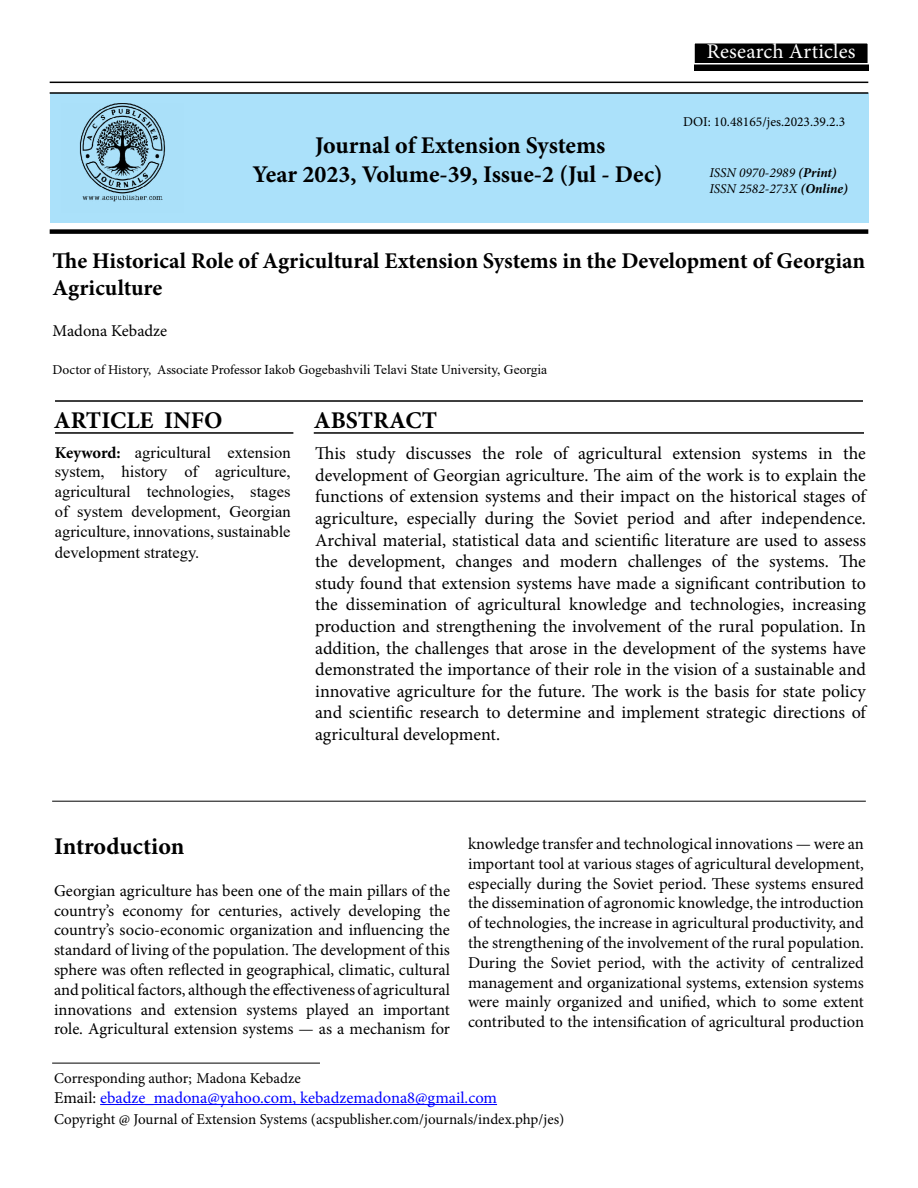
<style>
.page{position:relative;width:918px;height:1188px;background:#fff}
.page>*{position:absolute;margin:0;border:0;box-sizing:border-box;transform-origin:0 0}
.t1{font:700 24px/28.8px "Minion Pro";color:#000;text-align:center}
.t2{font:700 22.5px/27px "Minion Pro";color:#000}
.t3{font:21px "Minion Pro";letter-spacing:.01em;color:#fff}
.t4{font:18px/21.6px "Minion Pro";color:#000;text-align:justify}
.t5{font:16.5px/19.8px "Minion Pro";color:#000;text-align:justify}
.t6{font:16.5px/19.8px "Times New Roman";color:#000;text-align:justify}
.t7{font:16.5px "Minion Pro";color:#00f}
.t8{font:15px "Minion Pro";letter-spacing:-.005em;color:#000}
.t9{font:13.5px "Times New Roman";color:#000}
.t10{font:italic 13.5px/16.2px "Minion Pro";color:#000}
.t11{font:13.5px "Minion Pro";color:#000}
.s1{font-weight:700}
.s2{font-family:"Minion Pro"}
.s3{font-family:"Minion Pro";font-weight:700}
.s4{color:#000}
</style>
<div class="page">
<div style="left:50px;top:93px;width:818px;height:130px;background:#abe1fa"></div>
<div style="left:694px;top:43px;width:174px;height:27px;background:#000"></div>
<div style="left:693px;top:42px;width:176px;height:23px;border:2px solid #fff"></div>
<hr style="left:50px;top:92px;width:818px;height:2px;background:#000">
<hr style="left:50px;top:82px;width:818px;height:1px;background:#000">
<div style="left:50px;top:229px;width:818px;height:5px;background:#000"></div>
<hr style="left:55px;top:400px;width:808px;height:2px;background:#000">
<hr style="left:55px;top:432px;width:238px;height:2px;background:#000">
<hr style="left:314px;top:432px;width:550px;height:2px;background:#000">
<hr style="left:52px;top:801px;width:814px;height:1px;background:#000">
<hr style="left:52px;top:1063px;width:268px;height:1px;background:#000">
<hr style="left:100px;top:1104px;width:397px;height:1px;background:#00f">
<img style="left:79px;top:103px;width:87px;height:99px">
<p class="t3" style="left:707px;top:37px;width:150px">Research Articles</p>
<h1 class="t1" style="left:253px;top:130px;width:411px">Journal of Extension Systems<br>Year 2023, Volume-39, Issue-2 (Jul - Dec)</h1>
<p class="t11" style="left:683px;top:113px;width:164px">DOI: 10.48165/jes.2023.39.2.3</p>
<p class="t10" style="left:709px;top:164px;width:140px">ISSN 0970-2989 <span class="s1">(Print)<br></span>ISSN 2582-273X <span class="s1">(Online)</span></p>
<h2 class="t2" style="left:53px;top:247px;width:814px">The Historical Role of Agricultural Extension Systems in the Development of Georgian<br>Agriculture</h2>
<p class="t5" style="left:53px;top:321px;width:116px">Madona Kebadze</p>
<p class="t9" style="left:53px;top:360px;width:496px"><span class="s2">Doctor of History, Associate Professor</span> Iakob Gogebashvili Telavi State University, Georgia</p>
<h1 class="t1" style="left:54px;top:406px;width:170px">ARTICLE INFO</h1>
<h1 class="t1" style="left:314px;top:406px;width:125px">ABSTRACT</h1>
<p class="t6" style="left:55px;top:442px;width:237px"><span class="s3">Keyword:</span> agricultural extension system, history of agriculture, agricultural technologies, stages of system development, Georgian agriculture, innovations, sustainable</p>
<p class="t6" style="left:55px;top:543px;width:146px">development strategy.</p>
<p class="t4" style="left:315px;top:443px;width:552px">This study discusses the role of agricultural extension systems in the development of Georgian agriculture. The aim of the work is to explain the functions of extension systems and their impact on the historical stages of agriculture, especially during the Soviet period and after independence.<br>Archival material, statistical data and scientific literature are used to assess the development, changes and modern challenges of the systems. The study found that extension systems have made a significant contribution to the dissemination of agricultural knowledge and technologies, increasing production and strengthening the involvement of the rural population. In addition, the challenges that arose in the development of the systems have demonstrated the importance of their role in the vision of a sustainable and innovative agriculture for the future. The work is the basis for state policy and scientific research to determine and implement strategic directions of agricultural development.</p>
<h1 class="t1" style="left:54px;top:832px;width:132px">Introduction</h1>
<p class="t5" style="left:54px;top:881px;width:398px">Georgian agriculture has been one of the main pillars of the country’s economy for centuries, actively developing the country’s socio-economic organization and influencing the standard of living of the population. The development of this sphere was often reflected in geographical, climatic, cultural and political factors, although the effectiveness of agricultural innovations and extension systems played an important role. Agricultural extension systems — as a mechanism for</p>
<p class="t5" style="left:468px;top:834px;width:398px">knowledge transfer and technological innovations — were an important tool at various stages of agricultural development, especially during the Soviet period. These systems ensured the dissemination of agronomic knowledge, the introduction of technologies, the increase in agricultural productivity, and the strengthening of the involvement of the rural population.<br>During the Soviet period, with the activity of centralized management and organizational systems, extension systems were mainly organized and unified, which to some extent contributed to the intensification of agricultural production</p>
<p class="t8" style="left:54px;top:1068px;width:248px">Corresponding author; Madona Kebadze</p>
<p class="t7" style="left:54px;top:1087px;width:445px"><span class="s4">Email:</span> ebadze_madona@yahoo.com, kebadzemadona8@gmail.com</p>
<p class="t8" style="left:54px;top:1109px;width:512px">Copyright @ Journal of Extension Systems (acspublisher.com/journals/index.php/jes)</p>
</div>
